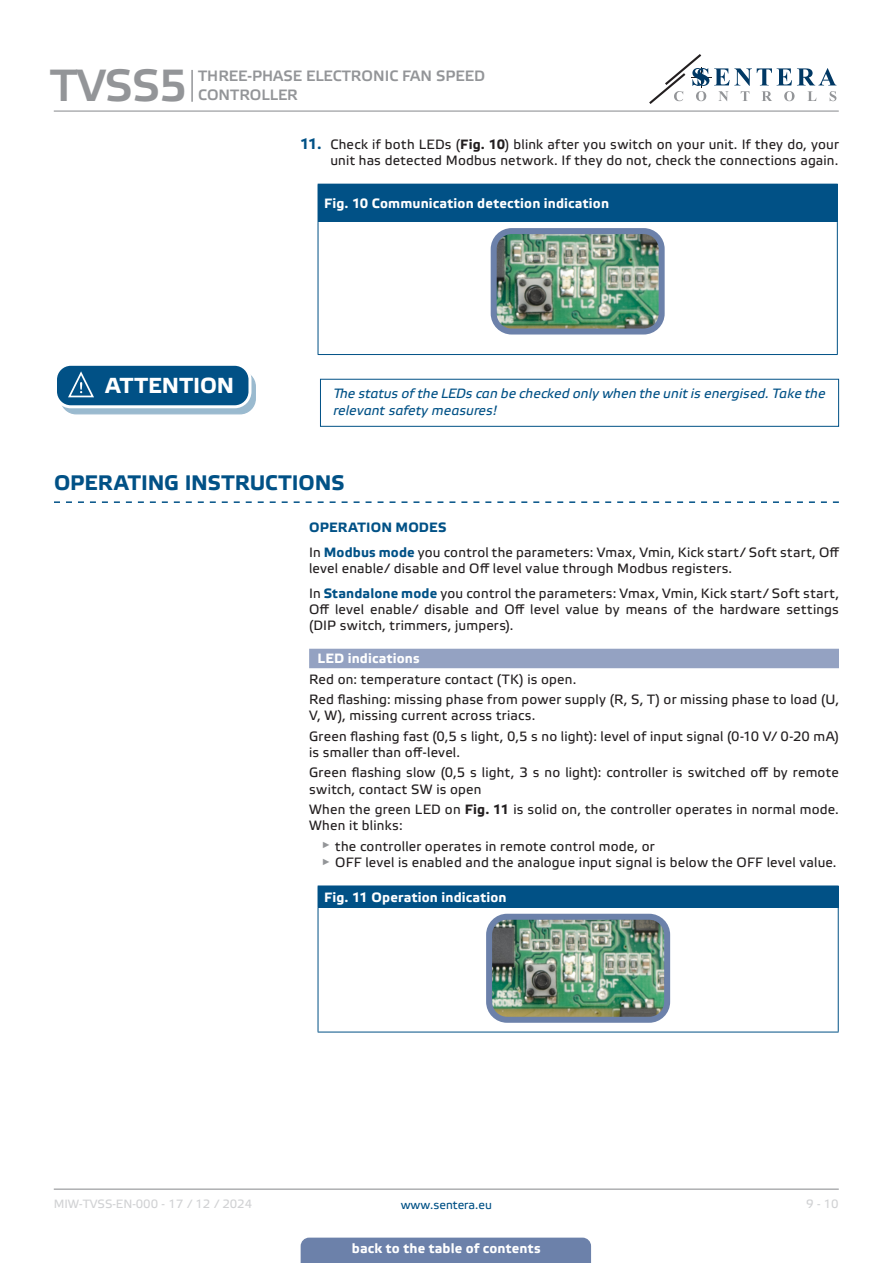
<style>
.page{position:relative;width:893px;height:1263px;background:#fff}
.page>*{position:absolute;margin:0;border:0;box-sizing:border-box;transform-origin:0 0}
.t1{font:45px "Etelka Medium Pro";letter-spacing:-.02em;color:#939598}
.t2{font:700 21.75px "Etelka Text Pro";letter-spacing:.005em;color:#fff}
.t3{font:700 21px "Etelka Text Pro";letter-spacing:-.005em;color:#015186}
.t4{font:15px/19.5px "Etelka Medium Pro";color:#939598}
.body{font:13.5px/16.2px "Etelka Text Pro";letter-spacing:.015em;color:#231f20}
.table_text{font:700 13.5px "Etelka Text Pro";letter-spacing:.01em;color:#fff}
.attention{font:italic 13.5px/16.2px "Etelka Text Pro";letter-spacing:.01em;color:#015186}
.body-2{font:700 13.5px "Etelka Text Pro";letter-spacing:.01em;color:#015186}
.Number-roman{font:700 13.5px "Etelka Text Pro";letter-spacing:.015em;color:#fff}
.t5{font:12px "Etelka Text Pro";color:#d1d2d4}
.t6{font:12px "Etelka Text Pro";color:#015186}
.s1{font-weight:700;font-size:15px;color:#015186}
.s2{font-weight:700}
.s3{font-weight:700;color:#015186}
</style>
<div class="page">
<hr style="left:54px;top:111px;width:785px;height:1px;background:#939598">
<hr style="left:54px;top:1188px;width:785px;height:2px;background:#939598">
<svg style="left:649px;top:54px;width:187px;height:50px"></svg>
<div style="left:301px;top:1237px;width:290px;height:26px;background:#6c81aa"></div>
<hr style="left:191px;top:70px;width:2px;height:32px;background:#939598">
<svg style="left:54px;top:501px;width:785px;height:2px"></svg>
<div style="left:309px;top:649px;width:530px;height:19px;background:#94a2c2"></div>
<div style="left:318px;top:184px;width:519px;height:38px;background:#015186"></div>
<hr style="left:837px;top:184px;width:1px;height:38px;background:#015186">
<hr style="left:318px;top:222px;width:1px;height:132px;background:#015186">
<hr style="left:837px;top:222px;width:1px;height:132px;background:#015186">
<hr style="left:318px;top:354px;width:520px;height:1px;background:#015186">
<img style="left:498px;top:235px;width:160px;height:92px">
<div style="left:491px;top:228px;width:174px;height:106px;border:6px solid #6c81aa;border-radius:18px"></div>
<svg style="left:61px;top:371px;width:194px;height:43px"></svg>
<div style="left:60px;top:371px;width:196px;height:43px;border:1px solid #015186;border-radius:15px"></div>
<div style="left:56px;top:364px;width:194px;height:43px;background:#015186;border-radius:15px"></div>
<div style="left:54px;top:363px;width:197px;height:45px;border:3px solid #fff;border-radius:15px"></div>
<svg style="left:67px;top:371px;width:38px;height:37px"></svg>
<div style="left:320px;top:379px;width:519px;height:48px;border:1px solid #015186"></div>
<div style="left:318px;top:886px;width:520px;height:22px;background:#015186"></div>
<svg style="left:838px;top:886px;width:1px;height:22px"></svg>
<hr style="left:318px;top:908px;width:1px;height:124px;background:#015186">
<hr style="left:838px;top:908px;width:1px;height:124px;background:#015186">
<hr style="left:318px;top:1032px;width:521px;height:1px;background:#015186">
<img style="left:493px;top:921px;width:170px;height:95px">
<div style="left:486px;top:914px;width:184px;height:109px;border:6px solid #6c81aa;border-radius:18px"></div>
<h1 class="t1" style="left:50px;top:61px;width:139px">TVSS5</h1>
<p class="t4" style="left:198px;top:67px;width:288px">THREE-PHASE ELECTRONIC FAN SPEED<br>CONTROLLER</p>
<p class="body" style="left:300px;top:137px;width:540px;text-align:right"><span class="s1">11.</span> Check if both LEDs (<span class="s2">Fig. 10</span>) blink after you switch on your unit. If they do, your unit has detected Modbus network. If they do not, check the connections again.</p>
<p class="table_text" style="left:324px;top:196px;width:287px">Fig. 10 Communication detection indication</p>
<p class="t2" style="left:105px;top:374px;width:130px">ATTENTION</p>
<p class="attention" style="left:334px;top:386px;width:493px">The status of the LEDs can be checked only when the unit is energised. Take the relevant safety measures!</p>
<p class="t3" style="left:54px;top:471px;width:292px">OPERATING INSTRUCTIONS</p>
<p class="body-2" style="left:309px;top:520px;width:139px">OPERATION MODES</p>
<p class="body" style="left:309px;top:545px;width:532px">In <span class="s3">Modbus mode</span> you control the parameters: Vmax, Vmin, Kick start/ Soft start, Off level enable/ disable and Off level value through Modbus registers.</p>
<p class="body" style="left:309px;top:585px;width:531px;text-align:justify">In <span class="s3">Standalone mode</span> you control the parameters: Vmax, Vmin, Kick start/ Soft start, Off level enable/ disable and Off level value by means of the hardware settings (DIP switch, trimmers, jumpers).</p>
<p class="Number-roman" style="left:318px;top:651px;width:104px">LED indications</p>
<p class="body" style="left:309px;top:672px;width:269px">Red on: temperature contact (TK) is open.</p>
<p class="body" style="left:309px;top:692px;width:531px">Red flashing: missing phase from power supply (R, S, T) or missing phase to load (U,<br>V, W), missing current across triacs.</p>
<p class="body" style="left:309px;top:729px;width:531px">Green flashing fast (0,5 s light, 0,5 s no light): level of input signal (0-10 V/ 0-20 mA) is smaller than off-level.</p>
<p class="body" style="left:309px;top:765px;width:531px">Green flashing slow (0,5 s light, 3 s no light): controller is switched off by remote switch, contact SW is open</p>
<p class="body" style="left:309px;top:802px;width:531px">When the green LED on <span class="s2">Fig. 11</span> is solid on, the controller operates in normal mode.<br>When it blinks:</p>
<p class="body" style="left:322px;top:839px;width:334px"><sup>►</sup> the controller operates in remote control mode, or</p>
<p class="body" style="left:322px;top:855px;width:516px"><sup>►</sup> OFF level is enabled and the analogue input signal is below the OFF level value.</p>
<p class="table_text" style="left:324px;top:889px;width:184px">Fig. 11 Operation indication</p>
<p class="t5" style="left:54px;top:1197px;width:200px">MIW-TVSS-EN-000 - 17 / 12 / 2024</p>
<p class="t6" style="left:401px;top:1198px;width:93px">www.sentera.eu</p>
<p class="t5" style="left:806px;top:1197px;width:34px">9 - 10</p>
<p class="table_text" style="left:352px;top:1240px;width:190px">back to the table of contents</p>
</div>
